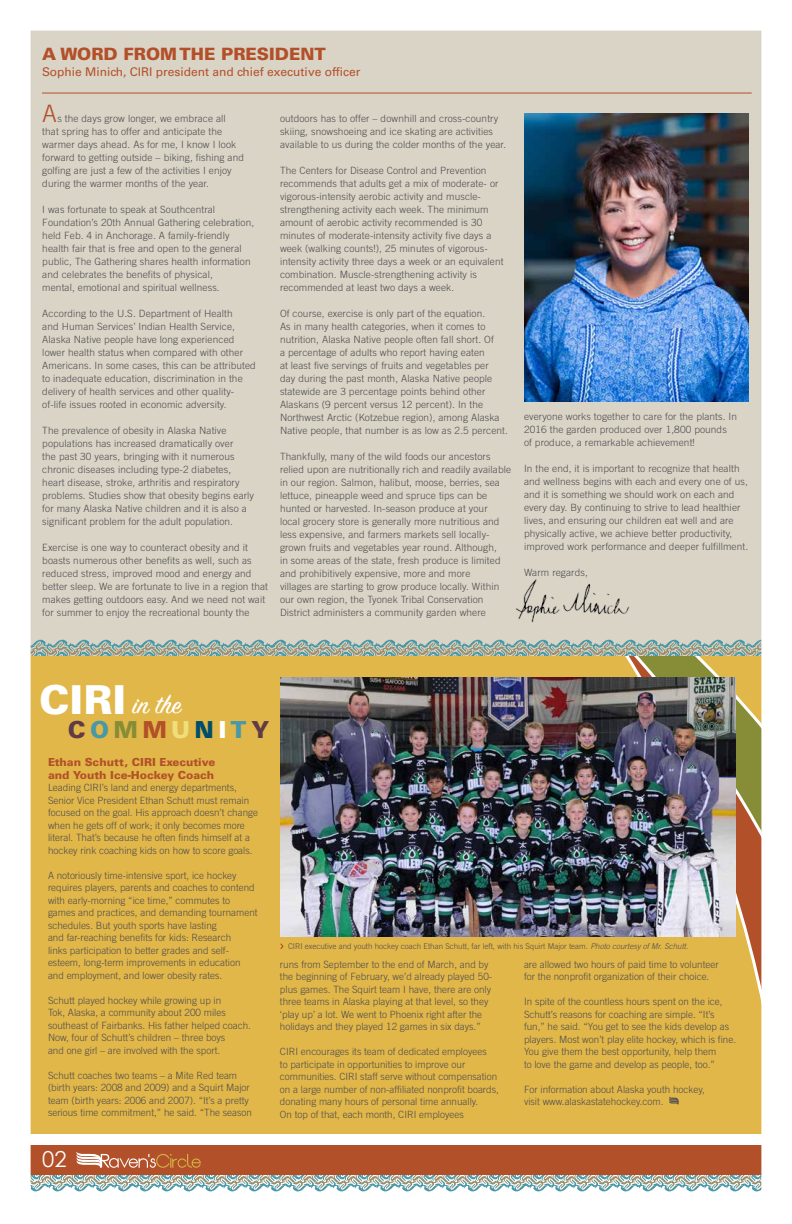
<style>
.page{position:relative;width:792px;height:1224px;background:#fff}
.page>*{position:absolute;margin:0;border:0;box-sizing:border-box;transform-origin:0 0}
.t1{font:28.3px "Sign Painter House Script";color:#fff}
.t2{font:25.4px "Univers Black DTC";letter-spacing:.17em;color:#603b45}
.t3{font:300 24px "Trade Gothic LT Std";color:#b2502a}
.t4{font:22px "Century Gothic";color:#fff}
.t5{font:900 17px "Univers LT Std";color:#b2502a}
.t6{font:12px "Univers LT Std";color:#b2502a}
.t7{font:12px/13px "Univers Black DTC";color:#b2502a}
.t8{font:300 10px/13px "Trade Gothic LT Std";letter-spacing:.01em;color:#4d4d4f}
.t9{font:300 10px/12.5px "Trade Gothic";color:#4d4d4f}
.t10{font:300 8px "Trade Gothic LT Std";color:#4d4d4f}
.s1{font-family:"Univers Black DTC";font-size:43.2px}
.s2{color:#4998a6}
.s3{color:#878c37}
.s4{color:#b2502a}
.s5{color:#efde7c}
.s6{color:#004d6a}
.s7{color:#fff}
.s8{font-style:italic}
</style>
<div class="page">
<img style="left:30px;top:30px;width:732px;height:1162px">
<h3 class="t5" style="left:42px;top:43px;width:285px">A WORD FROM THE PRESIDENT</h3>
<p class="t6" style="left:42px;top:65px;width:320px">Sophie Minich, CIRI president and chief executive officer</p>
<h3 class="t3" style="left:42px;top:99px;width:16px">A</h3>
<p class="t8" style="left:42px;top:112px;width:203px;text-indent:15px">s the days grow longer, we embrace all that spring has to offer and anticipate the warmer days ahead. As for me, I know I look forward to getting outside – biking, fishing and golfing are just a few of the activities I enjoy during the warmer months of the year.</p>
<p class="t8" style="left:42px;top:203px;width:213px">I was fortunate to speak at Southcentral Foundation’s 20th Annual Gathering celebration, held Feb. 4 in Anchorage. A family-friendly health fair that is free and open to the general public, The Gathering shares health information and celebrates the benefits of physical,<br>mental, emotional and spiritual wellness.</p>
<p class="t8" style="left:42px;top:307px;width:215px">According to the U.S. Department of Health<br>and Human Services’ Indian Health Service, Alaska Native people have long experienced lower health status when compared with other Americans. In some cases, this can be attributed to inadequate education, discrimination in the delivery of health services and other quality&shy;of-life issues rooted in economic adversity.</p>
<p class="t8" style="left:42px;top:424px;width:213px">The prevalence of obesity in Alaska Native populations has increased dramatically over<br>the past 30 years, bringing with it numerous chronic diseases including type-2 diabetes, heart disease, stroke, arthritis and respiratory problems. Studies show that obesity begins early for many Alaska Native children and it is also a significant problem for the adult population.</p>
<p class="t8" style="left:42px;top:541px;width:227px">Exercise is one way to counteract obesity and it boasts numerous other benefits as well, such as reduced stress, improved mood and energy and better sleep. We are fortunate to live in a region that makes getting outdoors easy. And we need not wait for summer to enjoy the recreational bounty the</p>
<p class="t8" style="left:280px;top:112px;width:228px">outdoors has to offer – downhill and cross-country skiing, snowshoeing and ice skating are activities available to us during the colder months of the year.</p>
<p class="t8" style="left:280px;top:164px;width:225px">The Centers for Disease Control and Prevention recommends that adults get a mix of moderate- or vigorous-intensity aerobic activity and muscle&shy;strengthening activity each week. The minimum amount of aerobic activity recommended is 30 minutes of moderate-intensity activity five days a week (walking counts!), 25 minutes of vigorous&shy;intensity activity three days a week or an equivalent combination. Muscle-strengthening activity is recommended at least two days a week.</p>
<p class="t8" style="left:280px;top:307px;width:229px">Of course, exercise is only part of the equation.<br>As in many health categories, when it comes to nutrition, Alaska Native people often fall short. Of<br>a percentage of adults who report having eaten<br>at least five servings of fruits and vegetables per<br>day during the past month, Alaska Native people statewide are 3 percentage points behind other Alaskans (9 percent versus 12 percent). In the Northwest Arctic (Kotzebue region), among Alaska Native people, that number is as low as 2.5 percent.</p>
<p class="t8" style="left:280px;top:450px;width:233px">Thankfully, many of the wild foods our ancestors relied upon are nutritionally rich and readily available in our region. Salmon, halibut, moose, berries, sea lettuce, pineapple weed and spruce tips can be hunted or harvested. In-season produce at your<br>local grocery store is generally more nutritious and less expensive, and farmers markets sell locally&shy;grown fruits and vegetables year round. Although,<br>in some areas of the state, fresh produce is limited and prohibitively expensive, more and more<br>villages are starting to grow produce locally. Within our own region, the Tyonek Tribal Conservation District administers a community garden where</p>
<p class="t8" style="left:524px;top:410px;width:215px">everyone works together to care for the plants. In<br>2016 the garden produced over 1,800 pounds of produce, a remarkable achievement!</p>
<p class="t8" style="left:524px;top:462px;width:226px">In the end, it is important to recognize that health and wellness begins with each and every one of us, and it is something we should work on each and every day. By continuing to strive to lead healthier lives, and ensuring our children eat well and are physically active, we achieve better productivity, improved work performance and deeper fulfillment.</p>
<p class="t8" style="left:524px;top:566px;width:65px">Warm regards,</p>
<h1 class="t1" style="left:39px;top:687px;width:144px"><span class="s1">CIRI</span> in the</h1>
<h2 class="t2" style="left:68px;top:715px;width:203px">C<span class="s2">O</span><span class="s3">M</span><span class="s4">M</span><span class="s5">U</span><span class="s6">N</span><span class="s7">I</span><span class="s2">T</span>Y</h2>
<p class="t7" style="left:48px;top:755px;width:169px">Ethan Schutt, CIRI Executive and Youth Ice-Hockey Coach</p>
<p class="t9" style="left:48px;top:781px;width:212px">Leading CIRI’s land and energy departments, Senior Vice President Ethan Schutt must remain focused on the goal. His approach doesn’t change when he gets off of work; it only becomes more literal. That’s because he often finds himself at a hockey rink coaching kids on how to score goals.</p>
<p class="t9" style="left:48px;top:869px;width:211px">A notoriously time-intensive sport, ice hockey requires players, parents and coaches to contend with early-morning “ice time,” commutes to games and practices, and demanding tournament schedules. But youth sports have lasting<br>and far-reaching benefits for kids: Research<br>links participation to better grades and self&shy;esteem, long-term improvements in education and employment, and lower obesity rates.</p>
<p class="t9" style="left:48px;top:994px;width:204px">Schutt played hockey while growing up in<br>Tok, Alaska, a community about 200 miles southeast of Fairbanks. His father helped coach.<br>Now, four of Schutt’s children – three boys<br>and one girl – are involved with the sport.</p>
<p class="t9" style="left:48px;top:1069px;width:206px">Schutt coaches two teams – a Mite Red team (birth years: 2008 and 2009) and a Squirt Major team (birth years: 2006 and 2007). “It’s a pretty serious time commitment,” he said. “The season</p>
<h3 class="t4" style="left:42px;top:1145px;width:26px">02</h3>
<p class="t10" style="left:288px;top:941px;width:402px">CIRI executive and youth hockey coach Ethan Schutt, far left, with his Squirt Major team. <span class="s8">Photo courtesy of Mr. Schutt.</span></p>
<p class="t9" style="left:524px;top:958px;width:196px">are allowed two hours of paid time to volunteer for the nonprofit organization of their choice.</p>
<p class="t9" style="left:524px;top:995px;width:214px">In spite of the countless hours spent on the ice, Schutt’s reasons for coaching are simple. “It’s fun,” he said. “You get to see the kids develop as players. Most won’t play elite hockey, which is fine.<br>You give them the best opportunity, help them<br>to love the game and develop as people, too.”</p>
<p class="t9" style="left:524px;top:1083px;width:182px">For information about Alaska youth hockey, visit www.alaskastatehockey.com.</p>
<p class="t9" style="left:280px;top:958px;width:214px">runs from September to the end of March, and by the beginning of February, we’d already played 50- plus games. The Squirt team I have, there are only three teams in Alaska playing at that level, so they ‘play up’ a lot. We went to Phoenix right after the holidays and they played 12 games in six days.”</p>
<p class="t9" style="left:280px;top:1045px;width:220px">CIRI encourages its team of dedicated employees<br>to participate in opportunities to improve our communities. CIRI staff serve without compensation on a large number of non-affiliated nonprofit boards, donating many hours of personal time annually.<br>On top of that, each month, CIRI employees</p>
</div>
